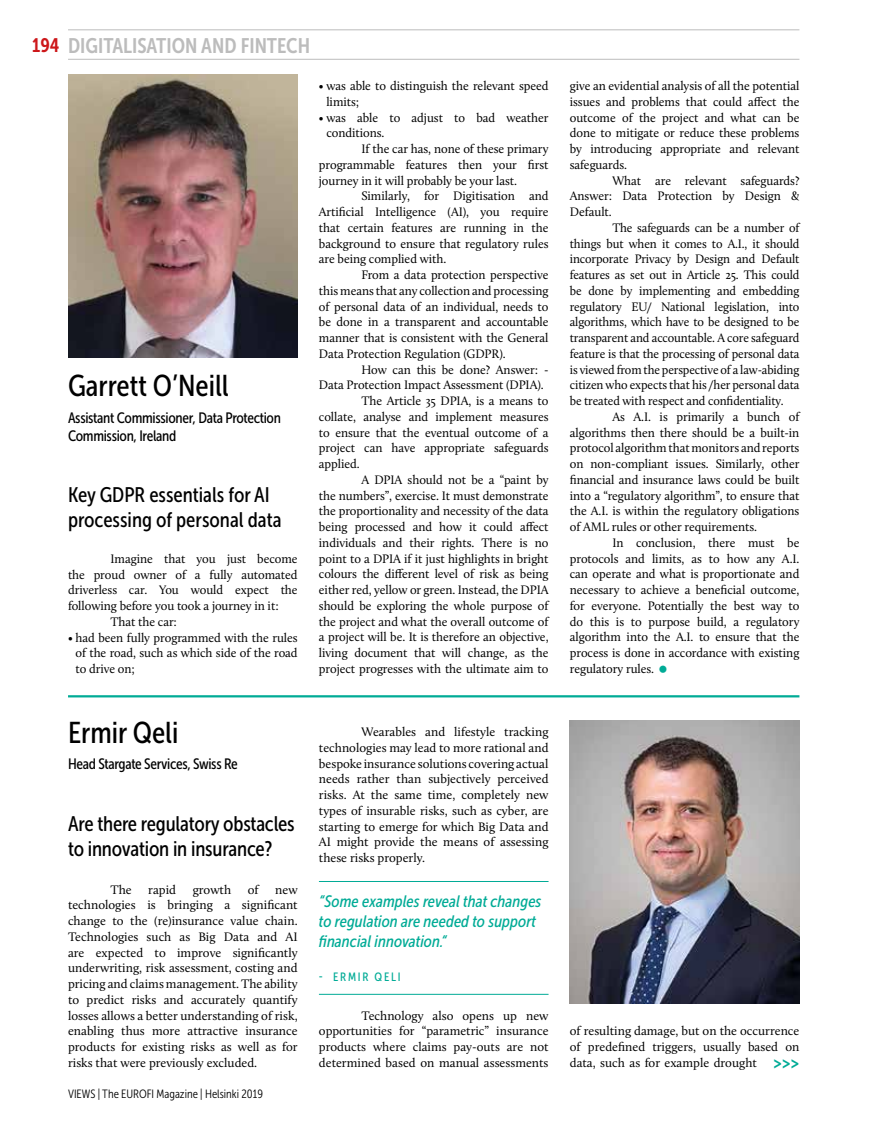
<style>
.page{position:relative;width:893px;height:1127px;background:#fff}
.page>*{position:absolute;margin:0;border:0;box-sizing:border-box;transform-origin:0 0}
.t1{font:30px "Museo Sans Cond 500";color:#000}
.t2{font:21px/25.2px "Museo Sans Cond 500";letter-spacing:-.01em;color:#000}
.t3{font:21px "Museo Sans Cond 700";color:#bcbcbc}
.t4{font:18px "Museo Sans Cond 700";color:#00ab96}
.t5{font:italic 16.5px/19.8px "Museo Sans Cond 500";color:#00ab96}
.t6{font:15px/18px "Museo Sans Cond 500";letter-spacing:-.02em;color:#000}
.t7{font:12.75px/15.8px "Calluna";letter-spacing:-.005em;color:#000;text-align:justify}
.t8{font:12.75px/15.8px "Calluna";letter-spacing:-.005em;color:#000;text-align:justify;scale:.96 1}
.t9{font:12px "Museo Sans Cond 300";color:#000}
.t10{font:12px "Museo Sans Cond 500";letter-spacing:.15em;color:#00ab96}
.s1{font-size:19.5px;color:#cd171a}
</style>
<div class="page">
<img style="left:68px;top:74px;width:230px;height:284px">
<hr style="left:68px;top:695px;width:731px;height:2px;background:#00ab96">
<hr style="left:68px;top:29px;width:731px;height:1px;background:#bcbcbc">
<hr style="left:68px;top:59px;width:731px;height:1px;background:#bcbcbc">
<img style="left:570px;top:720px;width:229px;height:284px">
<hr style="left:319px;top:881px;width:230px;height:1px;background:#00ab96">
<hr style="left:319px;top:994px;width:230px;height:1px;background:#00ab96">
<h2 class="t3" style="left:32px;top:34px;width:279px"><span class="s1">194</span> DIGITALISATION AND FINTECH</h2>
<h1 class="t1" style="left:68px;top:369px;width:162px">Garrett O’Neill</h1>
<p class="t6" style="left:68px;top:409px;width:214px">Assistant Commissioner, Data Protection<br>Commission, Ireland</p>
<h2 class="t2" style="left:68px;top:482px;width:215px">Key GDPR essentials for AI processing of personal data</h2>
<p class="t7" style="left:111px;top:550px;width:189px">Imagine that you just become</p>
<p class="t7" style="left:68px;top:566px;width:231px">the proud owner of a fully automated</p>
<p class="t7" style="left:68px;top:582px;width:231px">driverless car. You would expect the</p>
<p class="t7" style="left:68px;top:598px;width:212px">following before you took a journey in it:</p>
<p class="t7" style="left:111px;top:613px;width:68px">That the car:</p>
<p class="t7" style="left:75px;top:629px;width:224px;text-indent:-7px">• had been fully programmed with the rules of the road, such as which side of the road to drive on;</p>
<p class="t7" style="left:326px;top:78px;width:224px;text-indent:-7px">• was able to distinguish the relevant speed limits;</p>
<p class="t7" style="left:326px;top:109px;width:224px;text-indent:-7px">• was able to adjust to bad weather conditions.</p>
<p class="t7" style="left:319px;top:141px;width:231px;text-indent:43px">If the car has, none of these primary programmable features then your first journey in it will probably be your last.</p>
<p class="t7" style="left:319px;top:188px;width:231px;text-indent:43px">Similarly, for Digitisation and Artificial Intelligence (AI), you require that certain features are running in the background to ensure that regulatory rules are being complied with.</p>
<p class="t7" style="left:319px;top:267px;width:231px;text-indent:43px">From a data protection perspective this means that any collection and processing of personal data of an individual, needs to be done in a transparent and accountable manner that is consistent with the General Data Protection Regulation (GDPR).</p>
<p class="t7" style="left:361px;top:361px;width:189px">How can this be done? Answer: -</p>
<p class="t7" style="left:319px;top:377px;width:226px">Data Protection Impact Assessment (DPIA).</p>
<p class="t7" style="left:361px;top:393px;width:189px">The Article 35 DPIA, is a means to</p>
<p class="t7" style="left:319px;top:409px;width:231px">collate, analyse and implement measures</p>
<p class="t7" style="left:319px;top:424px;width:231px">to ensure that the eventual outcome of a</p>
<p class="t7" style="left:319px;top:440px;width:231px">project can have appropriate safeguards</p>
<p class="t7" style="left:319px;top:456px;width:42px">applied.</p>
<p class="t7" style="left:361px;top:472px;width:189px">A DPIA should not be a “paint by</p>
<p class="t7" style="left:319px;top:487px;width:231px">the numbers”, exercise. It must demonstrate</p>
<p class="t7" style="left:319px;top:503px;width:231px">the proportionality and necessity of the data</p>
<p class="t7" style="left:319px;top:519px;width:231px">being processed and how it could affect</p>
<p class="t7" style="left:319px;top:535px;width:231px">individuals and their rights. There is no</p>
<p class="t7" style="left:319px;top:550px;width:231px">point to a DPIA if it just highlights in bright</p>
<p class="t7" style="left:319px;top:566px;width:231px">colours the different level of risk as being</p>
<p class="t7" style="left:319px;top:582px;width:231px">either red, yellow or green. Instead, the DPIA</p>
<p class="t7" style="left:319px;top:597px;width:231px">should be exploring the whole purpose of</p>
<p class="t7" style="left:319px;top:613px;width:231px">the project and what the overall outcome of</p>
<p class="t7" style="left:319px;top:629px;width:231px">a project will be. It is therefore an objective,</p>
<p class="t7" style="left:319px;top:645px;width:231px">living document that will change, as the</p>
<p class="t7" style="left:319px;top:660px;width:231px">project progresses with the ultimate aim to</p>
<h1 class="t1" style="left:68px;top:716px;width:112px">Ermir Qeli</h1>
<p class="t6" style="left:68px;top:755px;width:171px">Head Stargate Services, Swiss Re</p>
<h2 class="t2" style="left:68px;top:811px;width:228px">Are there regulatory obstacles to innovation in insurance?</h2>
<p class="t7" style="left:111px;top:881px;width:23px">The</p>
<p class="t7" style="left:148px;top:881px;width:29px">rapid</p>
<p class="t7" style="left:193px;top:881px;width:40px">growth</p>
<p class="t7" style="left:248px;top:881px;width:12px">of</p>
<p class="t7" style="left:68px;top:881px;width:231px;text-indent:207px">new technologies is bringing a significant change to the (re)insurance value chain.<br>Technologies such as Big Data and AI are expected to improve significantly underwriting, risk assessment, costing and pricing and claims management. The ability to predict risks and accurately quantify losses allows a better understanding of risk, enabling thus more attractive insurance products for existing risks as well as for risks that were previously excluded.</p>
<p class="t9" style="left:68px;top:1087px;width:196px">VIEWS | The EUROFI Magazine | Helsinki 2019</p>
<p class="t7" style="left:319px;top:724px;width:231px;text-indent:43px">Wearables and lifestyle tracking technologies may lead to more rational and bespoke insurance solutions covering actual needs rather than subjectively perceived risks. At the same time, completely new types of insurable risks, such as cyber, are starting to emerge for which Big Data and AI might provide the means of assessing these risks properly.</p>
<p class="t5" style="left:319px;top:892px;width:224px">“Some examples reveal that changes to regulation are needed to support financial innovation.“</p>
<p class="t10" style="left:319px;top:970px;width:83px">- ERMIR QELI</p>
<p class="t7" style="left:319px;top:1007px;width:231px;text-indent:43px">Technology also opens up new opportunities for “parametric” insurance products where claims pay-outs are not determined based on manual assessments</p>
<p class="t7" style="left:570px;top:78px;width:231px">give an evidential analysis of all the potential issues and problems that could affect the outcome of the project and what can be done to mitigate or reduce these problems by introducing appropriate and relevant safeguards.</p>
<p class="t7" style="left:570px;top:172px;width:231px;text-indent:43px">What are relevant safeguards?<br>Answer: Data Protection by Design &amp; Default.</p>
<p class="t8" style="left:570px;top:220px;width:241px;text-indent:43px">The safeguards can be a number of things but when it comes to A.I., it should incorporate Privacy by Design and Default features as set out in Article 25. This could be done by implementing and embedding regulatory EU/ National legislation, into algorithms, which have to be designed to be transparent and accountable. A core safeguard feature is that the processing of personal data is viewed from the perspective of a law-abiding citizen who expects that his /her personal data be treated with respect and confidentiality.</p>
<p class="t7" style="left:570px;top:409px;width:231px;text-indent:43px">As A.I. is primarily a bunch of algorithms then there should be a built-in protocol algorithm that monitors and reports on non-compliant issues. Similarly, other financial and insurance laws could be built into a “regulatory algorithm”, to ensure that the A.I. is within the regulatory obligations of AML rules or other requirements.</p>
<p class="t7" style="left:570px;top:535px;width:231px;text-indent:43px">In conclusion, there must be protocols and limits, as to how any A.I. can operate and what is proportionate and necessary to achieve a beneficial outcome, for everyone. Potentially the best way to do this is to purpose build, a regulatory algorithm into the A.I. to ensure that the process is done in accordance with existing regulatory rules.</p>
<p class="t7" style="left:570px;top:1023px;width:231px">of resulting damage, but on the occurrence of predefined triggers, usually based on data, such as for example drought</p>
<h3 class="t4" style="left:773px;top:1052px;width:28px">&gt;&gt;&gt;</h3>
</div>
